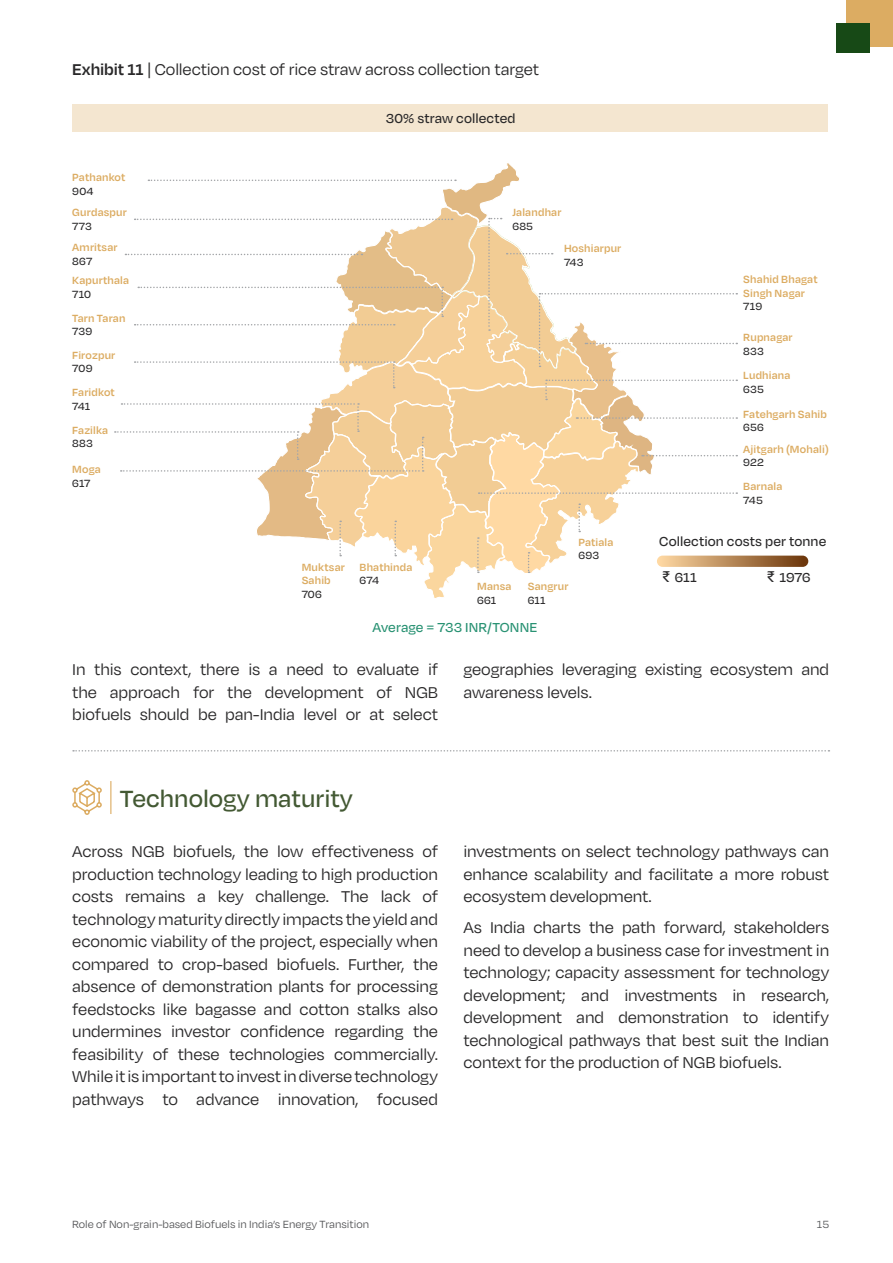
<style>
.page{position:relative;width:893px;height:1263px;background:#fff}
.page>*{position:absolute;margin:0;border:0;box-sizing:border-box;transform-origin:0 0}
.t1{font:500 27px "Degular";color:#435933}
.t2{font:18px/22.5px "Degular";letter-spacing:-.01em;color:#292829;text-align:justify}
.t3{font:500 15px "Degular";letter-spacing:.005em;color:#292829}
.t4{font:500 15px "Degular";letter-spacing:.005em;color:#299273}
.t5{font:600 12px/13.5px "Degular";letter-spacing:.015em;color:#dcac62}
.t6{font:500 12px "Degular";letter-spacing:.015em;color:#292829}
.t7{font:12px "Degular";color:#58595b}
.s1{font-weight:600}
.s2{font-family:"Arial";font-weight:400}
</style>
<div class="page">
<div style="left:846px;top:0;width:47px;height:47px;background:#dcac62"></div>
<div style="left:836px;top:23px;width:34px;height:30px;background:#174916"></div>
<hr style="left:110px;top:781px;width:1px;height:33px;background:#dcac62">
<svg style="left:73px;top:750px;width:756px;height:1px"></svg>
<svg style="left:72px;top:780px;width:30px;height:35px"></svg>
<div style="left:72px;top:105px;width:756px;height:27px;background:#f4e6d0"></div>
<svg style="left:657px;top:556px;width:151px;height:11px"></svg>
<svg style="left:115px;top:163px;width:622px;height:435px"></svg>
<p class="t2" style="left:72px;top:57px;width:468px"><span class="s1">Exhibit 11</span> | Collection cost of rice straw across collection target</p>
<p class="t5" style="left:72px;top:170px;width:55px">Pathankot</p>
<p class="t6" style="left:72px;top:184px;width:23px">904</p>
<p class="t5" style="left:72px;top:205px;width:56px">Gurdaspur</p>
<p class="t6" style="left:72px;top:219px;width:21px">773</p>
<p class="t5" style="left:72px;top:240px;width:47px">Amritsar</p>
<p class="t6" style="left:72px;top:254px;width:21px">867</p>
<p class="t5" style="left:72px;top:273px;width:58px">Kapurthala</p>
<p class="t6" style="left:72px;top:287px;width:20px">710</p>
<p class="t5" style="left:72px;top:311px;width:55px">Tarn Taran</p>
<p class="t6" style="left:72px;top:324px;width:21px">739</p>
<p class="t5" style="left:72px;top:348px;width:45px">Firozpur</p>
<p class="t6" style="left:72px;top:361px;width:22px">709</p>
<p class="t5" style="left:72px;top:385px;width:44px">Faridkot</p>
<p class="t6" style="left:72px;top:399px;width:19px">741</p>
<p class="t5" style="left:72px;top:423px;width:37px">Fazilka</p>
<p class="t6" style="left:72px;top:436px;width:22px">883</p>
<p class="t5" style="left:72px;top:462px;width:30px">Moga</p>
<p class="t6" style="left:72px;top:476px;width:20px">617</p>
<p class="t3" style="left:386px;top:109px;width:131px">30% straw collected</p>
<p class="t5" style="left:512px;top:205px;width:51px">Jalandhar</p>
<p class="t6" style="left:512px;top:219px;width:22px">685</p>
<p class="t5" style="left:564px;top:241px;width:59px">Hoshiarpur</p>
<p class="t6" style="left:564px;top:254px;width:21px">743</p>
<p class="t5" style="left:302px;top:559px;width:45px">Muktsar<br>Sahib</p>
<p class="t6" style="left:302px;top:587px;width:22px">706</p>
<p class="t5" style="left:360px;top:560px;width:54px">Bhathinda</p>
<p class="t6" style="left:360px;top:573px;width:21px">674</p>
<p class="t5" style="left:477px;top:579px;width:36px">Mansa</p>
<p class="t6" style="left:477px;top:593px;width:21px">661</p>
<p class="t5" style="left:528px;top:579px;width:42px">Sangrur</p>
<p class="t6" style="left:528px;top:593px;width:19px">611</p>
<p class="t4" style="left:373px;top:618px;width:166px">Average = 733 INR/TONNE</p>
<p class="t5" style="left:578px;top:535px;width:37px">Patiala</p>
<p class="t6" style="left:578px;top:548px;width:22px">693</p>
<p class="t5" style="left:743px;top:272px;width:76px">Shahid Bhagat<br>Singh Nagar</p>
<p class="t6" style="left:743px;top:299px;width:20px">719</p>
<p class="t5" style="left:743px;top:330px;width:51px">Rupnagar</p>
<p class="t6" style="left:743px;top:343px;width:22px">833</p>
<p class="t5" style="left:743px;top:368px;width:49px">Ludhiana</p>
<p class="t6" style="left:743px;top:382px;width:22px">635</p>
<p class="t5" style="left:743px;top:407px;width:85px">Fatehgarh Sahib</p>
<p class="t6" style="left:743px;top:420px;width:22px">656</p>
<p class="t5" style="left:743px;top:441px;width:87px">Ajitgarh (Mohali)</p>
<p class="t6" style="left:743px;top:455px;width:22px">922</p>
<p class="t5" style="left:743px;top:479px;width:41px">Barnala</p>
<p class="t6" style="left:743px;top:492px;width:21px">745</p>
<p class="t3" style="left:659px;top:532px;width:169px">Collection costs per tonne</p>
<p class="t3" style="left:662px;top:568px;width:36px"><span class="s2">₹</span> 611</p>
<p class="t3" style="left:767px;top:568px;width:46px"><span class="s2">₹</span> 1976</p>
<p class="t2" style="left:72px;top:657px;width:367px">In this context, there is a need to evaluate if the approach for the development of NGB biofuels should be pan-India level or at select</p>
<p class="t2" style="left:463px;top:657px;width:367px">geographies leveraging existing ecosystem and awareness levels.</p>
<h1 class="t1" style="left:120px;top:782px;width:235px">Technology maturity</h1>
<p class="t2" style="left:72px;top:839px;width:367px">Across NGB biofuels, the low effectiveness of production technology leading to high production costs remains a key challenge. The lack of technology maturity directly impacts the yield and economic viability of the project, especially when compared to crop-based biofuels. Further, the absence of demonstration plants for processing feedstocks like bagasse and cotton stalks also undermines investor confidence regarding the feasibility of these technologies commercially.<br>While it is important to invest in diverse technology pathways to advance innovation, focused</p>
<p class="t2" style="left:463px;top:839px;width:367px">investments on select technology pathways can enhance scalability and facilitate a more robust ecosystem development.</p>
<p class="t2" style="left:463px;top:915px;width:367px">As India charts the path forward, stakeholders need to develop a business case for investment in technology; capacity assessment for technology development; and investments in research, development and demonstration to identify technological pathways that best suit the Indian context for the production of NGB biofuels.</p>
<p class="t7" style="left:72px;top:1217px;width:298px">Role of Non-grain-based Biofuels in India’s Energy Transition</p>
<p class="t7" style="left:817px;top:1217px;width:14px">15</p>
</div>
